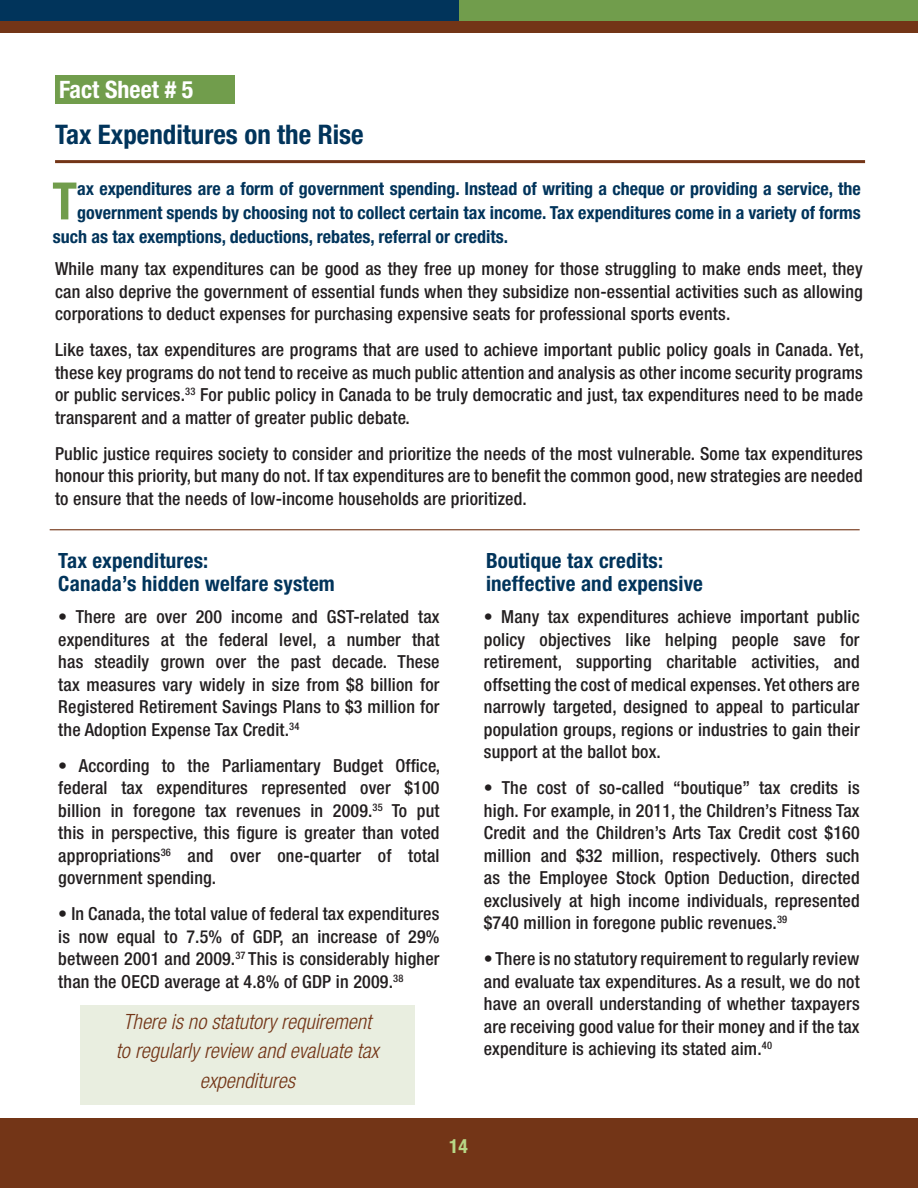
<style>
.page{position:relative;width:918px;height:1188px;background:#fff}
.page>*{position:absolute;margin:0;border:0;box-sizing:border-box;transform-origin:0 0}
.Main-1st-paragraph{font:700 condensed 51.6px "Helvetica Neue";color:#719d4c}
.t1{font:700 condensed 27px "Helvetica Neue";color:#01345b}
.t2{font:700 condensed 24px "Helvetica Neue";color:#fff}
.SubHeads{font:700 condensed 21px/22.5px "Helvetica Neue";letter-spacing:.01em;color:#01345b}
.PullQuotes{font:italic 300 condensed 21px/29.5px "Helvetica Neue";color:#733517;text-align:center}
.t3{font:700 condensed 19.5px "Helvetica Neue";color:#b8d886}
.Main_Content{font:500 condensed 18px/22.5px "Helvetica Neue";letter-spacing:.01em;color:#231f20;text-align:justify}
.Main-1st-paragraph-2{font:700 condensed 18px "Helvetica Neue";color:#01345b}
</style>
<div class="page">
<hr style="left:50px;top:529px;width:810px;height:1px;background:#733517">
<div style="left:55px;top:76px;width:179px;height:28px;background:#719d4c"></div>
<hr style="left:55px;top:160px;width:810px;height:3px;background:#733517">
<div style="left:80px;top:1005px;width:335px;height:100px;background:#e9eee0"></div>
<div style="left:73px;top:0;width:845px;height:27px;background:#719d4c"></div>
<div style="left:0;top:0;width:459px;height:27px;background:#01345b"></div>
<div style="left:0;top:22px;width:918px;height:11px;background:#733517"></div>
<div style="left:0;top:1118px;width:918px;height:70px;background:#733517"></div>
<p class="t2" style="left:59px;top:75px;width:136px">Fact Sheet # 5</p>
<p class="t1" style="left:55px;top:118px;width:310px">Tax Expenditures on the Rise</p>
<p class="Main-1st-paragraph" style="left:52px;top:170px;width:26px">T</p>
<p class="Main-1st-paragraph-2" style="left:77px;top:178px;width:785px">ax expenditures are a form of government spending. Instead of writing a cheque or providing a service, the</p>
<p class="Main-1st-paragraph-2" style="left:77px;top:202px;width:785px">government spends by choosing not to collect certain tax income. Tax expenditures come in a variety of forms</p>
<p class="Main-1st-paragraph-2" style="left:53px;top:226px;width:457px">such as tax exemptions, deductions, rebates, referral or credits.</p>
<p class="Main_Content" style="left:55px;top:258px;width:809px">While many tax expenditures can be good as they free up money for those struggling to make ends meet, they can also deprive the government of essential funds when they subsidize non-essential activities such as allowing corporations to deduct expenses for purchasing expensive seats for professional sports events.</p>
<p class="Main_Content" style="left:55px;top:339px;width:810px">Like taxes, tax expenditures are programs that are used to achieve important public policy goals in Canada. Yet, these key programs do not tend to receive as much public attention and analysis as other income security programs or public services.<sup>33</sup> For public policy in Canada to be truly democratic and just, tax expenditures need to be made transparent and a matter of greater public debate.</p>
<p class="Main_Content" style="left:55px;top:442px;width:809px">Public justice requires society to consider and prioritize the needs of the most vulnerable. Some tax expenditures honour this priority, but many do not. If tax expenditures are to benefit the common good, new strategies are needed to ensure that the needs of low-income households are prioritized.</p>
<p class="SubHeads" style="left:58px;top:549px;width:278px">Tax expenditures:<br>Canada’s hidden welfare system</p>
<p class="Main_Content" style="left:58px;top:605px;width:383px">• There are over 200 income and GST-related tax expenditures at the federal level, a number that has steadily grown over the past decade. These tax measures vary widely in size from $8 billion for Registered Retirement Savings Plans to $3 million for the Adoption Expense Tax Credit.<sup>34</sup></p>
<p class="Main_Content" style="left:58px;top:754px;width:383px">• According to the Parliamentary Budget Office, federal tax expenditures represented over $100 billion in foregone tax revenues in 2009.<sup>35</sup> To put this in perspective, this figure is greater than voted appropriations<sup>36</sup> and over one-quarter of total government spending.</p>
<p class="Main_Content" style="left:58px;top:902px;width:383px">• In Canada, the total value of federal tax expenditures is now equal to 7.5% of GDP, an increase of 29% between 2001 and 2009.<sup>37</sup> This is considerably higher than the OECD average at 4.8% of GDP in 2009.<sup>38</sup></p>
<p class="PullQuotes" style="left:116px;top:1006px;width:264px">There is no statutory requirement to regularly review and evaluate tax expenditures</p>
<p class="SubHeads" style="left:486px;top:549px;width:219px">Boutique tax credits: ineffective and expensive</p>
<p class="Main_Content" style="left:484px;top:605px;width:377px">• Many tax expenditures achieve important public policy objectives like helping people save for retirement, supporting charitable activities, and offsetting the cost of medical expenses. Yet others are narrowly targeted, designed to appeal to particular population groups, regions or industries to gain their support at the ballot box.</p>
<p class="Main_Content" style="left:484px;top:776px;width:377px">• The cost of so-called “boutique” tax credits is high. For example, in 2011, the Children’s Fitness Tax Credit and the Children’s Arts Tax Credit cost $160 million and $32 million, respectively. Others such as the Employee Stock Option Deduction, directed exclusively at high income individuals, represented $740 million in foregone public revenues.<sup>39</sup></p>
<p class="Main_Content" style="left:484px;top:947px;width:377px">• There is no statutory requirement to regularly review and evaluate tax expenditures. As a result, we do not have an overall understanding of whether taxpayers are receiving good value for their money and if the tax expenditure is achieving its stated aim.<sup>40</sup></p>
<p class="t3" style="left:449px;top:1135px;width:20px">14</p>
</div>
